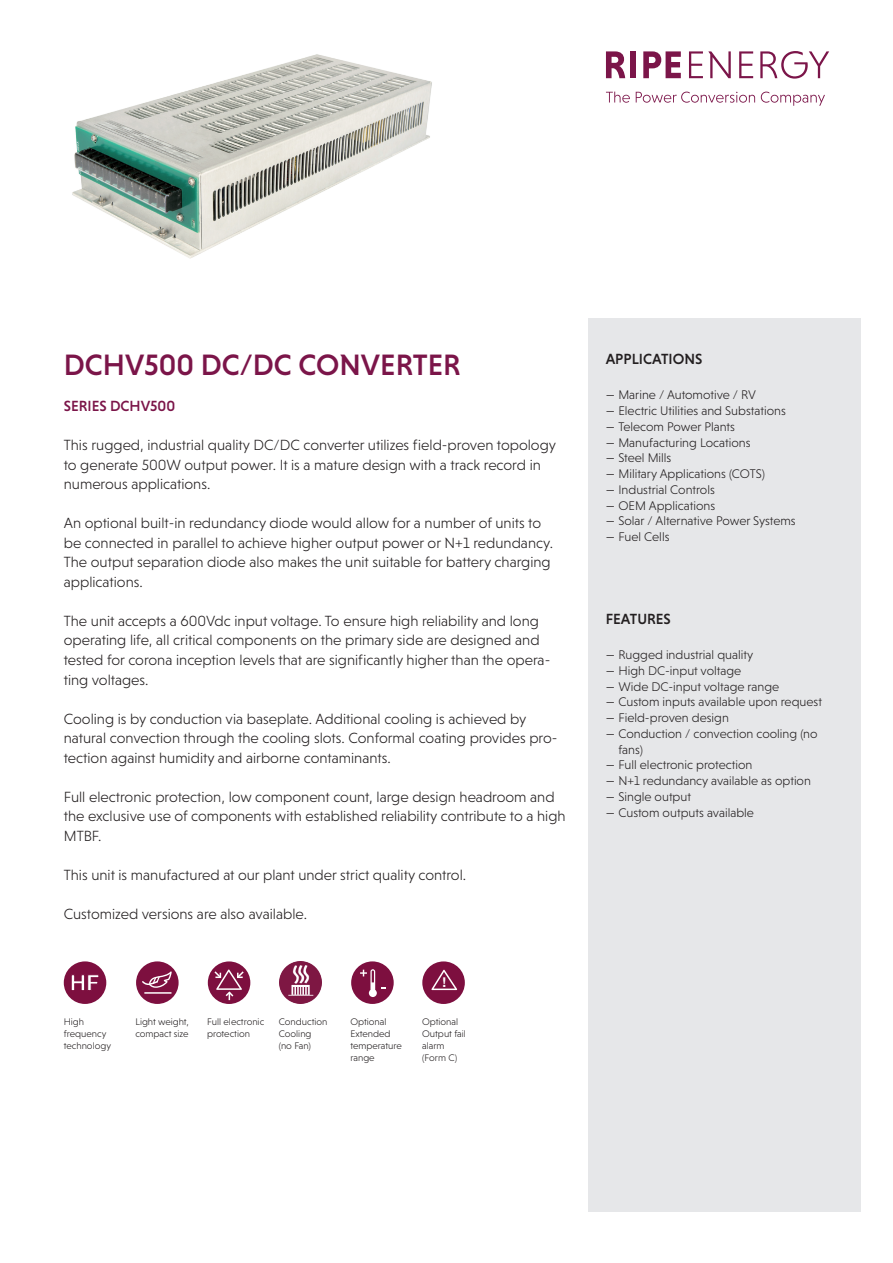
<style>
.page{position:relative;width:893px;height:1263px;background:#fff}
.page>*{position:absolute;margin:0;border:0;box-sizing:border-box;transform-origin:0 0}
.t1{font:500 30px "Niveau Grotesk";color:#7b1549}
.t2{font:300 15px/19.5px "Niveau Grotesk";color:#231f20}
.t3{font:500 15px "Niveau Grotesk";color:#231f20}
.t4{font:500 15px "Niveau Grotesk";color:#7b1549}
.t5{font:700 13.5px "Helvetica Neue";color:#fff}
.t6{font:300 12.75px/15.8px "Niveau Grotesk";color:#231f20}
.t7{font:300 9.75px/12px "Niveau Grotesk";color:#231f20}
</style>
<div class="page">
<div style="left:588px;top:319px;width:273px;height:893px;background:#e6e7e9"></div>
<svg style="left:606px;top:51px;width:19px;height:27px"></svg>
<div style="left:631px;top:51px;width:5px;height:27px;background:#7b1549"></div>
<svg style="left:643px;top:51px;width:38px;height:27px"></svg>
<svg style="left:689px;top:51px;width:42px;height:27px"></svg>
<svg style="left:739px;top:51px;width:14px;height:27px"></svg>
<svg style="left:760px;top:51px;width:69px;height:28px"></svg>
<svg style="left:606px;top:92px;width:24px;height:11px"></svg>
<svg style="left:636px;top:92px;width:119px;height:11px"></svg>
<svg style="left:761px;top:92px;width:64px;height:14px"></svg>
<div style="left:64px;top:961px;width:42px;height:43px;background:#7d0f3f;border-radius:50%"></div>
<svg style="left:71px;top:974px;width:28px;height:17px"></svg>
<div style="left:136px;top:961px;width:43px;height:43px;background:#7d0f3f;border-radius:50%"></div>
<hr style="left:144px;top:992px;width:27px;height:2px;background:#fff">
<svg style="left:142px;top:971px;width:30px;height:17px"></svg>
<img style="left:279px;top:961px;width:43px;height:43px">
<div style="left:208px;top:961px;width:42px;height:43px;background:#7d0f3f;border-radius:50%"></div>
<svg style="left:214px;top:969px;width:30px;height:31px"></svg>
<div style="left:351px;top:961px;width:43px;height:43px;background:#7d0f3f;border-radius:50%"></div>
<svg style="left:360px;top:969px;width:26px;height:28px"></svg>
<div style="left:422px;top:961px;width:43px;height:43px;background:#7d0f3f;border-radius:50%"></div>
<svg style="left:431px;top:970px;width:26px;height:20px"></svg>
<img style="left:72px;top:54px;width:360px;height:205px">
<h1 class="t1" style="left:64px;top:348px;width:398px">DCHV500 DC/DC CONVERTER</h1>
<p class="t4" style="left:64px;top:398px;width:113px">SERIES DCHV500</p>
<p class="t2" style="left:64px;top:436px;width:494px">This rugged, industrial quality DC/DC converter utilizes field-proven topology to generate 500W output power. It is a mature design with a track record in numerous applications.</p>
<p class="t2" style="left:64px;top:514px;width:491px">An optional built-in redundancy diode would allow for a number of units to be connected in parallel to achieve higher output power or N+1 redundancy.<br>The output separation diode also makes the unit suitable for battery charging applications.</p>
<p class="t2" style="left:64px;top:611px;width:488px">The unit accepts a 600Vdc input voltage. To ensure high reliability and long operating life, all critical components on the primary side are designed and tested for corona inception levels that are significantly higher than the opera&shy;ting voltages.</p>
<p class="t2" style="left:64px;top:709px;width:495px">Cooling is by conduction via baseplate. Additional cooling is achieved by natural convection through the cooling slots. Conformal coating provides pro&shy;tection against humidity and airborne contaminants.</p>
<p class="t2" style="left:64px;top:787px;width:503px">Full electronic protection, low component count, large design headroom and the exclusive use of components with established reliability contribute to a high<br>MTBF.</p>
<p class="t2" style="left:64px;top:865px;width:404px">This unit is manufactured at our plant under strict quality control.</p>
<p class="t2" style="left:64px;top:904px;width:245px">Customized versions are also available.</p>
<p class="t5" style="left:442px;top:971px;width:5px">!</p>
<p class="t7" style="left:64px;top:1016px;width:49px">High frequency technology</p>
<p class="t7" style="left:135px;top:1016px;width:55px">Light weight, compact size</p>
<p class="t7" style="left:207px;top:1016px;width:59px">Full electronic protection</p>
<p class="t7" style="left:279px;top:1016px;width:50px">Conduction<br>Cooling<br>(no Fan)</p>
<p class="t7" style="left:350px;top:1016px;width:53px">Optional<br>Extended temperature range</p>
<p class="t7" style="left:422px;top:1016px;width:45px">Optional<br>Output fail alarm (Form C)</p>
<p class="t3" style="left:606px;top:350px;width:98px">APPLICATIONS</p>
<p class="t6" style="left:606px;top:387px;width:152px">— Marine / Automotive / RV</p>
<p class="t6" style="left:606px;top:403px;width:182px">— Electric Utilities and Substations</p>
<p class="t6" style="left:606px;top:419px;width:131px">— Telecom Power Plants</p>
<p class="t6" style="left:606px;top:434px;width:146px">— Manufacturing Locations</p>
<p class="t6" style="left:606px;top:450px;width:67px">— Steel Mills</p>
<p class="t6" style="left:606px;top:466px;width:161px">— Military Applications (COTS)</p>
<p class="t6" style="left:606px;top:482px;width:111px">— Industrial Controls</p>
<p class="t6" style="left:606px;top:497px;width:111px">— OEM Applications</p>
<p class="t6" style="left:606px;top:513px;width:192px">— Solar / Alternative Power Systems</p>
<p class="t6" style="left:606px;top:529px;width:65px">— Fuel Cells</p>
<p class="t3" style="left:606px;top:610px;width:67px">FEATURES</p>
<p class="t6" style="left:606px;top:647px;width:149px">— Rugged industrial quality</p>
<p class="t6" style="left:606px;top:662px;width:137px">— High DC-input voltage</p>
<p class="t6" style="left:606px;top:678px;width:175px">— Wide DC-input voltage range</p>
<p class="t6" style="left:606px;top:694px;width:218px">— Custom inputs available upon request</p>
<p class="t6" style="left:606px;top:710px;width:125px">— Field-proven design</p>
<p class="t6" style="left:618px;top:725px;width:201px;text-indent:-13px">— Conduction / convection cooling (no fans)</p>
<p class="t6" style="left:606px;top:757px;width:148px">— Full electronic protection</p>
<p class="t6" style="left:606px;top:773px;width:207px">— N+1 redundancy available as option</p>
<p class="t6" style="left:606px;top:788px;width:87px">— Single output</p>
<p class="t6" style="left:606px;top:804px;width:150px">— Custom outputs available</p>
</div>
